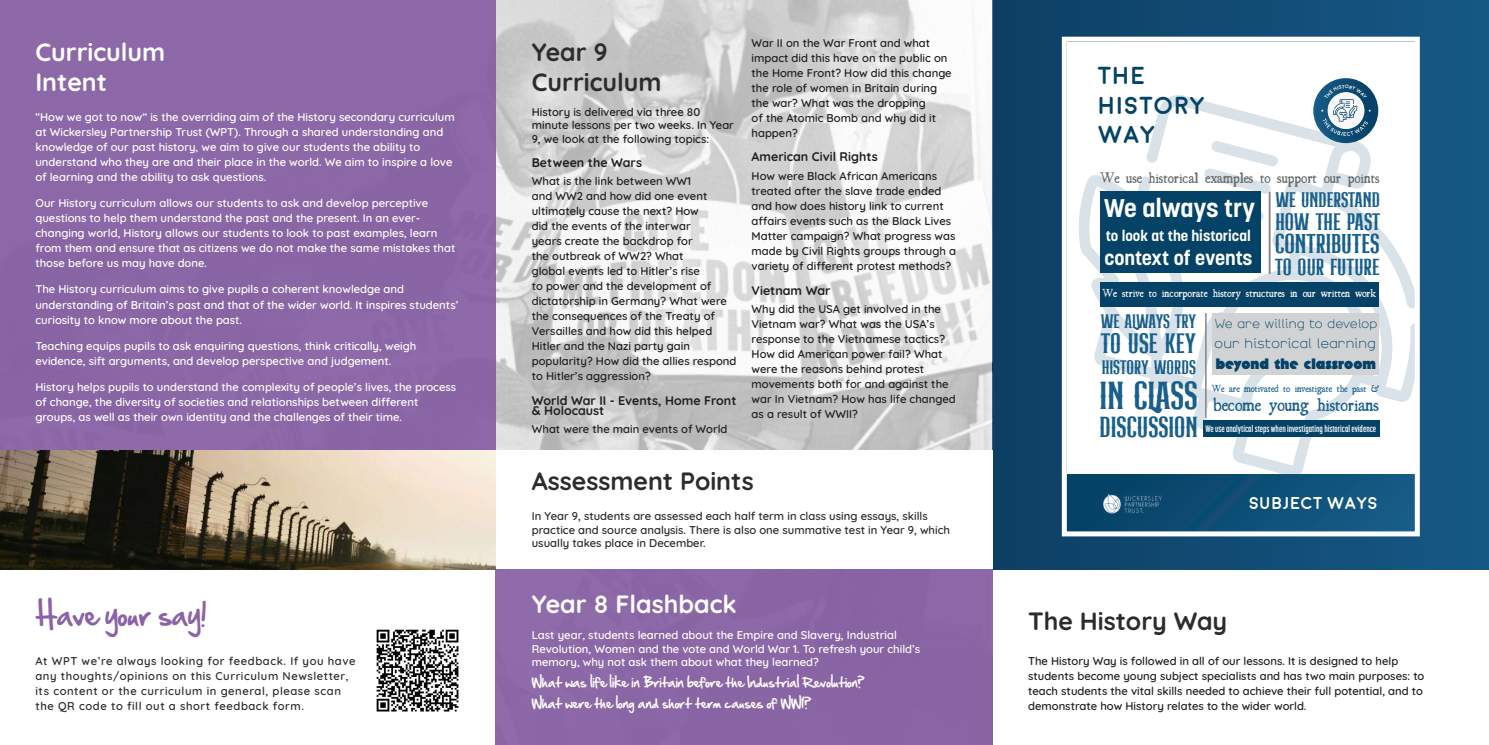
<style>
.page{position:relative;width:1489px;height:745px;background:#fff}
.page>*{position:absolute;margin:0;border:0;box-sizing:border-box;transform-origin:0 0}
.t1{font:38px "Hermona";color:#185f8b}
.t2{font:28.12px "Hermona";color:#185f8b}
.t3{font:27.25px "Hermona";letter-spacing:-.01em;color:#185f8b}
.t4{font:26.5px "Hermona";letter-spacing:-.01em;color:#185f8b}
.t5{font:700 25.38px "Korolev";color:#fff}
.t6{font:700 25px/30px "Quicksand";color:#2e2b2c}
.t7{font:700 25px/30px "Quicksand";color:#fff}
.t8{font:25px "Hand Of Sean";color:#8a63a7}
.t9{font:700 24.5px/29.4px "Moon";color:#044367}
.t10{font:23.25px "Hermona";letter-spacing:-.01em;color:#185f8b}
.t11{font:22.62px "Hermona";letter-spacing:-.01em;color:#185f8b}
.t12{font:20.5px "Hermona";letter-spacing:-.01em;color:#185f8b}
.t13{font:700 20.12px "Korolev";color:#fff}
.t14{font:19px "Hermona";letter-spacing:-.015em;color:#185f8b}
.t15{font:17.75px "Essays 1743";color:#185f8b}
.t16{font:700 17.12px "Moon";color:#fff}
.t17{font:900 16.25px "Arbotek";color:#044367}
.t18{font:700 14.88px "Korolev";color:#fff}
.t19{font:300 14.75px "Arbotek";color:#044367}
.t20{font:14.62px "Essays 1743";color:#686c6d}
.t21{font:300 13.5px "Arbotek";letter-spacing:-.005em;color:#044367}
.t22{font:700 12.5px/10px "Quicksand";color:#231f20}
.t23{font:11.88px/21px "Hand Of Sean";color:#fff}
.t24{font:600 11.25px/15px "Quicksand";color:#231f20}
.t25{font:600 11.25px/15px "Quicksand";color:#fff}
.t26{font:600 11.25px/15px "Quicksand";letter-spacing:.04em;color:#2e2b2c}
.t27{font:600 11.25px/13.5px "Quicksand";color:#2e2b2c}
.t28{font:11px "Essays 1743";color:#fbf9f8}
.t29{font:9.75px "Essays 1743";color:#185f8b}
.t30{font:700 9.38px "Korolev Compressed";color:#fbfbfc}
.s1{font-family:"Hermona";font-weight:400;font-size:19px;color:#185f8b}
</style>
<div class="page">
<div style="left:992px;top:0;width:496px;height:569px;background:linear-gradient(to right,#0d3f64,#165885)"></div>
<img style="left:496px;top:0;width:496px;height:450px">
<div style="left:0;top:0;width:496px;height:569px;background:#8d68a8"></div>
<img style="left:376px;top:629px;width:83px;height:83px">
<svg style="left:1059px;top:34px;width:363px;height:504px"></svg>
<div style="left:495px;top:569px;width:497px;height:175px;background:#8a66a5"></div>
<img style="left:0;top:450px;width:495px;height:119px">
<svg style="left:1320px;top:85px;width:50px;height:51px"></svg>
<h3 class="t7" style="left:35px;top:34px;width:131px">Curriculum<br>Intent</h3>
<h3 class="t6" style="left:531px;top:34px;width:131px">Year 9<br>Curriculum</h3>
<p class="t25" style="left:35px;top:108px;width:421px">“How we got to now” is the overriding aim of the History secondary curriculum at Wickersley Partnership Trust (WPT). Through a shared understanding and knowledge of our past history, we aim to give our students the ability to understand who they are and their place in the world. We aim to inspire a love of learning and the ability to ask questions.</p>
<p class="t25" style="left:35px;top:194px;width:421px">Our History curriculum allows our students to ask and develop perceptive questions to help them understand the past and the present. In an ever&shy;changing world, History allows our students to look to past examples, learn from them and ensure that as citizens we do not make the same mistakes that those before us may have done.</p>
<p class="t25" style="left:35px;top:280px;width:424px">The History curriculum aims to give pupils a coherent knowledge and understanding of Britain’s past and that of the wider world. It inspires students’ curiosity to know more about the past.</p>
<p class="t25" style="left:35px;top:337px;width:382px">Teaching equips pupils to ask enquiring questions, think critically, weigh evidence, sift arguments, and develop perspective and judgement.</p>
<p class="t25" style="left:35px;top:378px;width:422px">History helps pupils to understand the complexity of people’s lives, the process of change, the diversity of societies and relationships between different groups, as well as their own identity and the challenges of their time.</p>
<p class="t24" style="left:531px;top:104px;width:204px;line-height:13.5px">History is delivered via three 80 minute lessons per two weeks. In Year<br>9, we look at the following topics:</p>
<p class="t22" style="left:531px;top:156px;width:112px">Between the Wars</p>
<p class="t24" style="left:531px;top:172px;width:206px">What is the link between WW1<br>and WW2 and how did one event ultimately cause the next? How<br>did the events of the interwar<br>years create the backdrop for<br>the outbreak of WW2? What<br>global events led to Hitler’s rise<br>to power and the development of dictatorship in Germany? What were the consequences of the Treaty of<br>Versailles and how did this helped<br>Hitler and the Nazi party gain popularity? How did the allies respond to Hitler’s aggression?</p>
<p class="t22" style="left:531px;top:394px;width:206px">World War II - Events, Home Front &amp; Holocaust</p>
<p class="t24" style="left:531px;top:420px;width:197px">What were the main events of World</p>
<p class="t24" style="left:751px;top:34px;width:201px">War II on the War Front and what impact did this have on the public on the Home Front? How did this change the role of women in Britain during the war? What was the dropping<br>of the Atomic Bomb and why did it happen?</p>
<p class="t22" style="left:751px;top:151px;width:128px">American Civil Rights</p>
<p class="t24" style="left:751px;top:167px;width:206px">How were Black African Americans treated after the slave trade ended and how does history link to current affairs events such as the Black Lives Matter campaign? What progress was made by Civil Rights groups through a variety of different protest methods?</p>
<p class="t22" style="left:751px;top:284px;width:80px">Vietnam War</p>
<p class="t24" style="left:751px;top:300px;width:206px">Why did the USA get involved in the<br>Vietnam war? What was the USA’s response to the Vietnamese tactics?<br>How did American power fail? What were the reasons behind protest movements both for and against the war In Vietnam? How has life changed as a result of WWII?</p>
<h3 class="t8" style="left:35px;top:591px;width:173px">Have your say!</h3>
<p class="t26" style="left:35px;top:651px;width:321px">At WPT we’re always looking for feedback. If you have any thoughts/opinions on this Curriculum Newsletter, its content or the curriculum in general, please scan the QR code to fill out a short feedback form.</p>
<h3 class="t6" style="left:531px;top:463px;width:224px">Assessment Points</h3>
<p class="t27" style="left:531px;top:508px;width:420px">In Year 9, students are assessed each half term in class using essays, skills practice and source analysis. There is also one summative test in Year 9, which usually takes place in December.</p>
<h3 class="t7" style="left:531px;top:586px;width:206px">Year 8 Flashback</h3>
<p class="t25" style="left:531px;top:626px;width:390px;line-height:13.5px">Last year, students learned about the Empire and Slavery, Industrial<br>Revolution, Women and the vote and World War 1. To refresh your child’s memory, why not ask them about what they learned?</p>
<p class="t23" style="left:531px;top:671px;width:334px">What was life like in Britain before the Industrial Revolution?<br>What were the long and short term causes of WW1?</p>
<h3 class="t9" style="left:1097px;top:62px;width:109px">THE<br>HISTORY<br>WAY</h3>
<p class="t20" style="left:1099px;top:168px;width:281px">We use historical examples to support our points</p>
<h3 class="t5" style="left:1103px;top:192px;width:152px">We always try</h3>
<h3 class="t18" style="left:1105px;top:226px;width:146px">to look at the historical</h3>
<h3 class="t13" style="left:1104px;top:245px;width:150px">context of events</h3>
<h3 class="t12" style="left:1275px;top:191px;width:106px">WE UNDERSTAND</h3>
<h3 class="t10" style="left:1275px;top:212px;width:107px">HOW THE PAST</h3>
<h3 class="t11" style="left:1274px;top:257px;width:106px">TO OUR FUTURE</h3>
<h3 class="t4" style="left:1274px;top:233px;width:106px">CONTRIBUTES</h3>
<p class="t28" style="left:1102px;top:285px;width:275px">We strive to incorporate history structures in our written work</p>
<h3 class="t14" style="left:1100px;top:312px;width:97px">WE ALWAYS TRY</h3>
<p class="t21" style="left:1214px;top:316px;width:164px">We are willing to develop</p>
<h3 class="t19" style="left:1214px;top:335px;width:163px">our historical learning</h3>
<h3 class="t3" style="left:1100px;top:331px;width:97px">TO USE KEY</h3>
<h1 class="t1" style="left:1099px;top:379px;width:99px">IN CLASS</h1>
<h3 class="t17" style="left:1101px;top:354px;width:276px"><span class="s1">HISTORY WORDS</span> beyond the classroom</h3>
<p class="t29" style="left:1211px;top:382px;width:170px">We are motivated to investigate the past &amp;</p>
<h3 class="t15" style="left:1212px;top:392px;width:167px">become young historians</h3>
<h2 class="t2" style="left:1099px;top:415px;width:100px">DISCUSSION</h2>
<p class="t30" style="left:1205px;top:423px;width:172px">We use analytical steps when investigating historical evidence</p>
<h3 class="t16" style="left:1248px;top:494px;width:131px">SUBJECT WAYS</h3>
<h3 class="t6" style="left:1028px;top:603px;width:200px">The History Way</h3>
<p class="t24" style="left:1028px;top:651px;width:398px">The History Way is followed in all of our lessons. It is designed to help students become young subject specialists and has two main purposes: to teach students the vital skills needed to achieve their full potential, and to demonstrate how History relates to the wider world.</p>
</div>
